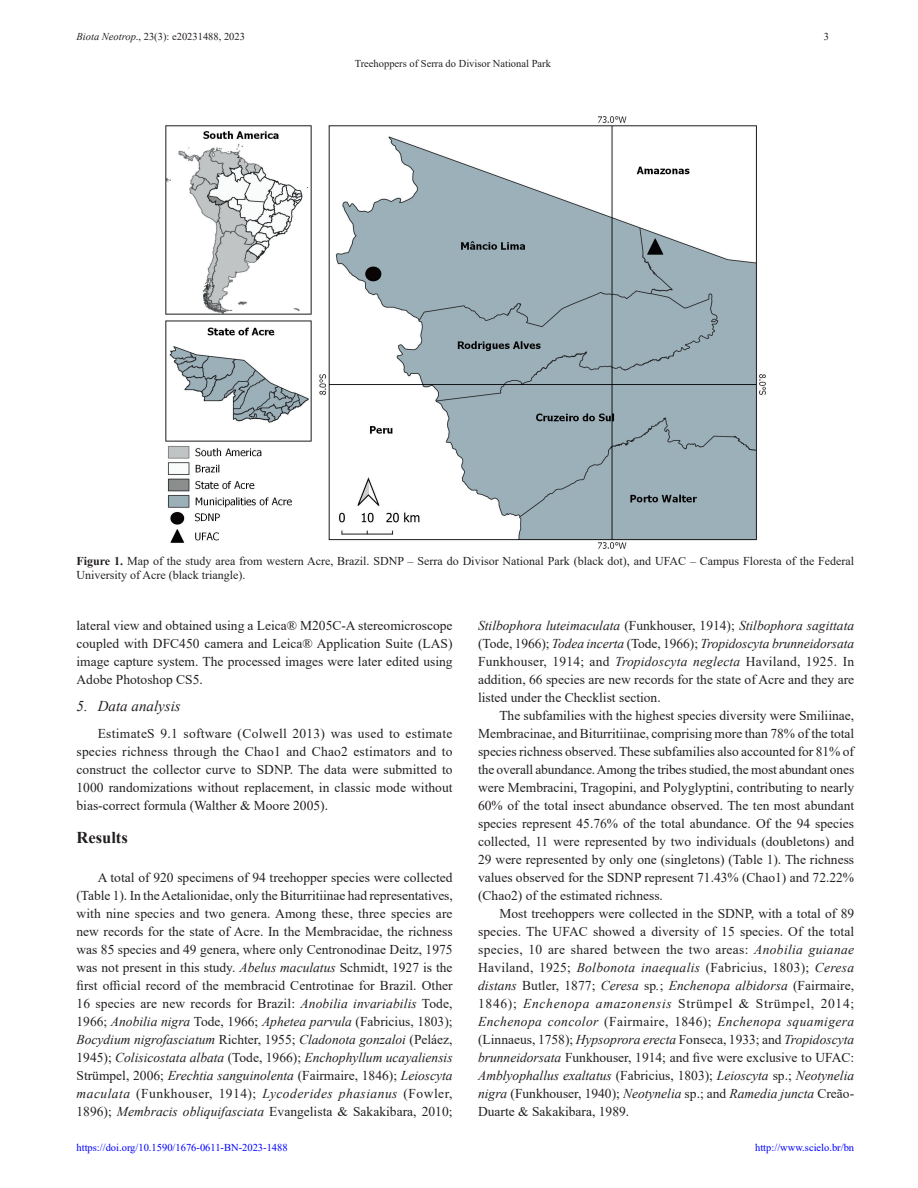
<style>
.page{position:relative;width:918px;height:1188px;background:#fff}
.page>*{position:absolute;margin:0;border:0;box-sizing:border-box;transform-origin:0 0}
.t1{font:700 16.5px "Times New Roman";color:#231f20}
.t2{font:italic 15px "Times New Roman";color:#231f20}
.corpo{font:13.5px/18px "Times New Roman";color:#231f20;text-align:justify}
.legenda{font:12px/14.4px "Times New Roman";color:#231f20}
.t3{font:10.5px "Times New Roman";color:#231f20}
.t4{font:10.5px "Times New Roman";color:#00f}
.s1{font-style:italic}
.s2{font-weight:700}
</style>
<div class="page">
<img style="left:165px;top:116px;width:600px;height:432px">
<p class="t3" style="left:77px;top:29px;width:170px"><span class="s1">Biota Neotrop</span>., 23(3): e20231488, 2023</p>
<p class="t3" style="left:355px;top:56px;width:198px">Treehoppers of Serra do Divisor National Park</p>
<p class="t3" style="left:824px;top:29px;width:7px">3</p>
<p class="legenda" style="left:77px;top:553px;width:779px"><span class="s2">Figure 1.</span> Map of the study area from western Acre, Brazil. SDNP – Serra do Divisor National Park (black dot), and UFAC – Campus Floresta of the Federal<br>University of Acre (black triangle).</p>
<p class="corpo" style="left:77px;top:616px;width:378px">lateral view and obtained using a Leica® M205C-A stereomicroscope coupled with DFC450 camera and Leica® Application Suite (LAS) image capture system. The processed images were later edited using Adobe Photoshop CS5.</p>
<p class="t2" style="left:77px;top:695px;width:106px">5. Data analysis</p>
<p class="corpo" style="left:77px;top:724px;width:378px;text-indent:21px">EstimateS 9.1 software (Colwell 2013) was used to estimate species richness through the Chao1 and Chao2 estimators and to construct the collector curve to SDNP. The data were submitted to 1000 randomizations without replacement, in classic mode without bias-correct formula (Walther &amp; Moore 2005).</p>
<p class="t1" style="left:77px;top:825px;width:53px">Results</p>
<p class="corpo" style="left:77px;top:868px;width:378px;text-indent:21px">A total of 920 specimens of 94 treehopper species were collected (Table 1). In the Aetalionidae, only the Biturritiinae had representatives, with nine species and two genera. Among these, three species are new records for the state of Acre. In the Membracidae, the richness was 85 species and 49 genera, where only Centronodinae Deitz, 1975 was not present in this study. <span class="s1">Abelus maculatus</span> Schmidt, 1927 is the first official record of the membracid Centrotinae for Brazil. Other 16 species are new records for Brazil: <span class="s1">Anobilia invariabilis</span> Tode, 1966; <span class="s1">Anobilia nigra</span> Tode, 1966; <span class="s1">Aphetea parvula</span> (Fabricius, 1803); <span class="s1">Bocydium nigrofasciatum</span> Richter, 1955; <span class="s1">Cladonota gonzaloi</span> (Peláez, 1945); <span class="s1">Colisicostata albata</span> (Tode, 1966); <span class="s1">Enchophyllum ucayaliensis </span>Strümpel, 2006; <span class="s1">Erechtia sanguinolenta</span> (Fairmaire, 1846); <span class="s1">Leioscyta maculata</span> (Funkhouser, 1914); <span class="s1">Lycoderides phasianus</span> (Fowler, 1896); <span class="s1">Membracis obliquifasciata</span> Evangelista &amp; Sakakibara, 2010;</p>
<p class="corpo" style="left:478px;top:616px;width:378px"><span class="s1">Stilbophora luteimaculata</span> (Funkhouser, 1914); <span class="s1">Stilbophora sagittata </span>(Tode, 1966); <span class="s1">Todea incerta</span> (Tode, 1966); <span class="s1">Tropidoscyta brunneidorsata </span>Funkhouser, 1914; and <span class="s1">Tropidoscyta neglecta</span> Haviland, 1925. In addition, 66 species are new records for the state of Acre and they are listed under the Checklist section.</p>
<p class="corpo" style="left:478px;top:706px;width:378px;text-indent:21px">The subfamilies with the highest species diversity were Smiliinae, Membracinae, and Biturritiinae, comprising more than 78% of the total species richness observed. These subfamilies also accounted for 81% of the overall abundance. Among the tribes studied, the most abundant ones were Membracini, Tragopini, and Polyglyptini, contributing to nearly 60% of the total insect abundance observed. The ten most abundant species represent 45.76% of the total abundance. Of the 94 species collected, 11 were represented by two individuals (doubletons) and 29 were represented by only one (singletons) (Table 1). The richness values observed for the SDNP represent 71.43% (Chao1) and 72.22% (Chao2) of the estimated richness.</p>
<p class="corpo" style="left:478px;top:904px;width:378px;text-indent:21px">Most treehoppers were collected in the SDNP, with a total of 89 species. The UFAC showed a diversity of 15 species. Of the total species, 10 are shared between the two areas: <span class="s1">Anobilia guianae </span>Haviland, 1925; <span class="s1">Bolbonota inaequalis</span> (Fabricius, 1803); <span class="s1">Ceresa distans</span> Butler, 1877; <span class="s1">Ceresa</span> sp<span class="s1">.</span>; <span class="s1">Enchenopa albidorsa</span> (Fairmaire, 1846); <span class="s1">Enchenopa amazonensis</span> Strümpel &amp; Strümpel, 2014; <span class="s1">Enchenopa concolor</span> (Fairmaire, 1846); <span class="s1">Enchenopa squamigera </span>(Linnaeus, 1758); <span class="s1">Hypsoprora erecta</span> Fonseca, 1933; and <span class="s1">Tropidoscyta brunneidorsata</span> Funkhouser, 1914; and five were exclusive to UFAC:<br><span class="s1">Amblyophallus exaltatus</span> (Fabricius, 1803); <span class="s1">Leioscyta</span> sp.; <span class="s1">Neotynelia nigra</span> (Funkhouser, 1940); <span class="s1">Neotynelia</span> sp.; and <span class="s1">Ramedia juncta</span> Creão-Duarte &amp; Sakakibara, 1989.</p>
<p class="t4" style="left:77px;top:1140px;width:213px">https://doi.org/10.1590/1676-0611-BN-2023-1488</p>
<p class="t4" style="left:755px;top:1140px;width:101px">http://www.scielo.br/bn</p>
</div>
